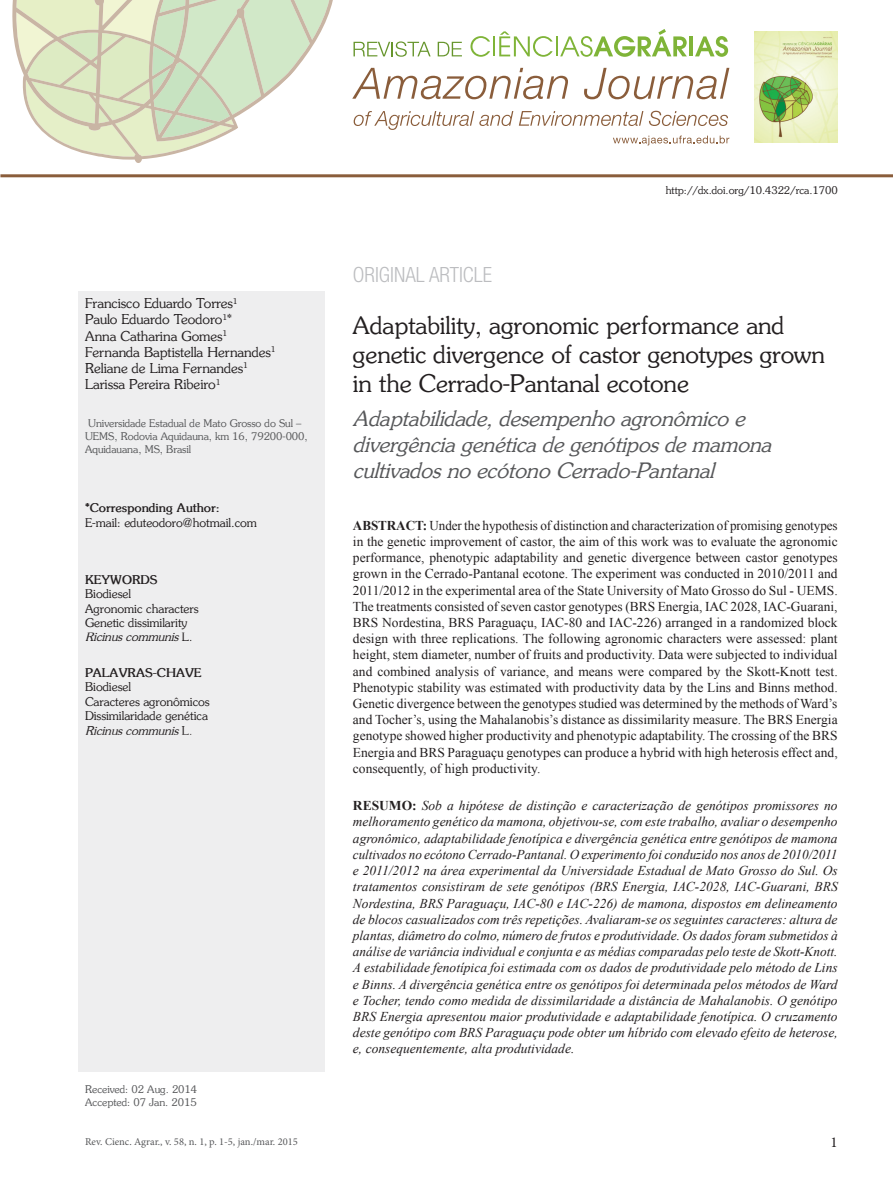
<style>
.page{position:relative;width:893px;height:1191px;background:#fff}
.page>*{position:absolute;margin:0;border:0;box-sizing:border-box;transform-origin:0 0}
.t1{font:24px/29.2px "Souvenir";color:#231f20}
.t2{font:italic 21px/25.7px "Souvenir";color:#57585a}
.t3{font:300 condensed 21px "Helvetica Neue";color:#bcbdc0}
.t4{font:15px "Minion Pro";color:#231f20}
.t5{font:13.5px/16.2px "Times New Roman";color:#231f20;text-align:justify}
.t6{font:italic 13.5px/16.2px "Times New Roman";color:#231f20;text-align:justify}
.t7{font:13.5px/16.2px "Souvenir";color:#231f20}
.t8{font:12px/14.4px "Souvenir";color:#231f20}
.t9{font:700 12px "Souvenir";color:#231f20}
.t10{font:10.5px/12.6px "Souvenir";color:#57585a}
.t11{font:10.5px "Minion Pro";color:#57585a}
.t12{font:10.5px "Souvenir";color:#231f20}
.s1{font-style:italic}
.s2{font-weight:700}
.s3{font-weight:700;font-style:normal}
</style>
<div class="page">
<div style="left:79px;top:291px;width:246px;height:780px;background:#eeeeef"></div>
<svg style="left:12px;top:0;width:321px;height:163px"></svg>
<hr style="left:0;top:174px;width:893px;height:3px;background:#8a5d3b">
<svg style="left:353px;top:41px;width:78px;height:16px"></svg>
<svg style="left:438px;top:42px;width:24px;height:14px"></svg>
<svg style="left:470px;top:36px;width:20px;height:21px"></svg>
<hr style="left:493px;top:36px;width:2px;height:20px;background:#7fb438">
<svg style="left:499px;top:31px;width:54px;height:26px"></svg>
<hr style="left:556px;top:36px;width:2px;height:20px;background:#7fb438">
<svg style="left:560px;top:29px;width:127px;height:28px"></svg>
<hr style="left:689px;top:36px;width:4px;height:20px;background:#7fb438">
<svg style="left:695px;top:36px;width:33px;height:21px"></svg>
<svg style="left:352px;top:68px;width:216px;height:31px"></svg>
<svg style="left:584px;top:68px;width:145px;height:31px"></svg>
<svg style="left:354px;top:111px;width:159px;height:19px"></svg>
<svg style="left:519px;top:111px;width:124px;height:15px"></svg>
<svg style="left:649px;top:111px;width:79px;height:15px"></svg>
<svg style="left:613px;top:136px;width:116px;height:9px"></svg>
<img style="left:755px;top:32px;width:83px;height:110px">
<p class="t7" style="left:85px;top:295px;width:192px">Francisco Eduardo Torres<sup>1<br></sup>Paulo Eduardo Teodoro<sup>1</sup>*<br>Anna Catharina Gomes<sup>1<br></sup>Fernanda Baptistella Hernandes<sup>1<br></sup>Reliane de Lima Fernandes<sup>1<br></sup>Larissa Pereira Ribeiro<sup>1</sup></p>
<p class="t10" style="left:85px;top:417px;width:224px">¹Universidade Estadual de Mato Grosso do Sul –<br>UEMS, Rodovia Aquidauna, km 16, 79200-000,<br>Aquidauana, MS, Brasil</p>
<p class="t9" style="left:85px;top:500px;width:136px">*Corresponding Author:</p>
<p class="t8" style="left:85px;top:515px;width:173px">E-mail: eduteodoro@hotmail.com</p>
<p class="t9" style="left:85px;top:572px;width:74px">KEYWORDS</p>
<p class="t8" style="left:85px;top:586px;width:115px">Biodiesel<br>Agronomic characters<br>Genetic dissimilarity<br><span class="s1">Ricinus communis</span> L.</p>
<p class="t9" style="left:85px;top:665px;width:118px">PALAVRAS-CHAVE</p>
<p class="t8" style="left:85px;top:679px;width:126px">Biodiesel<br>Caracteres agronômicos<br>Dissimilaridade genética<br><span class="s1">Ricinus communis</span> L.</p>
<p class="t10" style="left:85px;top:1083px;width:114px">Received: 02 Aug. 2014<br>Accepted: 07 Jan. 2015</p>
<h2 class="t3" style="left:353px;top:262px;width:141px">ORIGINAL ARTICLE</h2>
<p class="t12" style="left:666px;top:184px;width:173px">http://dx.doi.org/10.4322/rca.1700</p>
<h1 class="t1" style="left:353px;top:310px;width:473px">Adaptability, agronomic performance and genetic divergence of castor genotypes grown in the Cerrado-Pantanal ecotone</h1>
<h2 class="t2" style="left:353px;top:405px;width:420px">Adaptabilidade, desempenho agronômico e divergência genética de genótipos de mamona cultivados no ecótono Cerrado-Pantanal</h2>
<p class="t5" style="left:353px;top:517px;width:486px"><span class="s2">ABSTRACT:</span> Under the hypothesis of distinction and characterization of promising genotypes in the genetic improvement of castor, the aim of this work was to evaluate the agronomic performance, phenotypic adaptability and genetic divergence between castor genotypes grown in the Cerrado-Pantanal ecotone. The experiment was conducted in 2010/2011 and 2011/2012 in the experimental area of the State University of Mato Grosso do Sul - UEMS.<br>The treatments consisted of seven castor genotypes (BRS Energia, IAC 2028, IAC-Guarani, BRS Nordestina, BRS Paraguaçu, IAC-80 and IAC-226) arranged in a randomized block design with three replications. The following agronomic characters were assessed: plant height, stem diameter, number of fruits and productivity. Data were subjected to individual and combined analysis of variance, and means were compared by the Skott-Knott test.<br>Phenotypic stability was estimated with productivity data by the Lins and Binns method.<br>Genetic divergence between the genotypes studied was determined by the methods of Ward’s and Tocher’s, using the Mahalanobis’s distance as dissimilarity measure. The BRS Energia genotype showed higher productivity and phenotypic adaptability. The crossing of the BRS Energia and BRS Paraguaçu genotypes can produce a hybrid with high heterosis effect and, consequently, of high productivity.</p>
<p class="t6" style="left:353px;top:797px;width:486px"><span class="s3">RESUMO:</span> Sob a hipótese de distinção e caracterização de genótipos promissores no melhoramento genético da mamona, objetivou-se, com este trabalho, avaliar o desempenho agronômico, adaptabilidade fenotípica e divergência genética entre genótipos de mamona cultivados no ecótono Cerrado-Pantanal. O experimento foi conduzido nos anos de 2010/2011 e 2011/2012 na área experimental da Universidade Estadual de Mato Grosso do Sul. Os tratamentos consistiram de sete genótipos (BRS Energia, IAC-2028, IAC-Guarani, BRS Nordestina, BRS Paraguaçu, IAC-80 e IAC-226) de mamona, dispostos em delineamento de blocos casualizados com três repetições. Avaliaram-se os seguintes caracteres: altura de plantas, diâmetro do colmo, número de frutos e produtividade. Os dados foram submetidos à análise de variância individual e conjunta e as médias comparadas pelo teste de Skott-Knott.<br>A estabilidade fenotípica foi estimada com os dados de produtividade pelo método de Lins e Binns. A divergência genética entre os genótipos foi determinada pelos métodos de Ward e Tocher, tendo como medida de dissimilaridade a distância de Mahalanobis. O genótipo BRS Energia apresentou maior produtividade e adaptabilidade fenotípica. O cruzamento deste genótipo com BRS Paraguaçu pode obter um híbrido com elevado efeito de heterose, e, consequentemente, alta produtividade.</p>
<p class="t11" style="left:85px;top:1135px;width:214px">Rev. Cienc. Agrar., v. 58, n. 1, p. 1-5, jan./mar. 2015</p>
<p class="t4" style="left:830px;top:1131px;width:9px">1</p>
</div>
